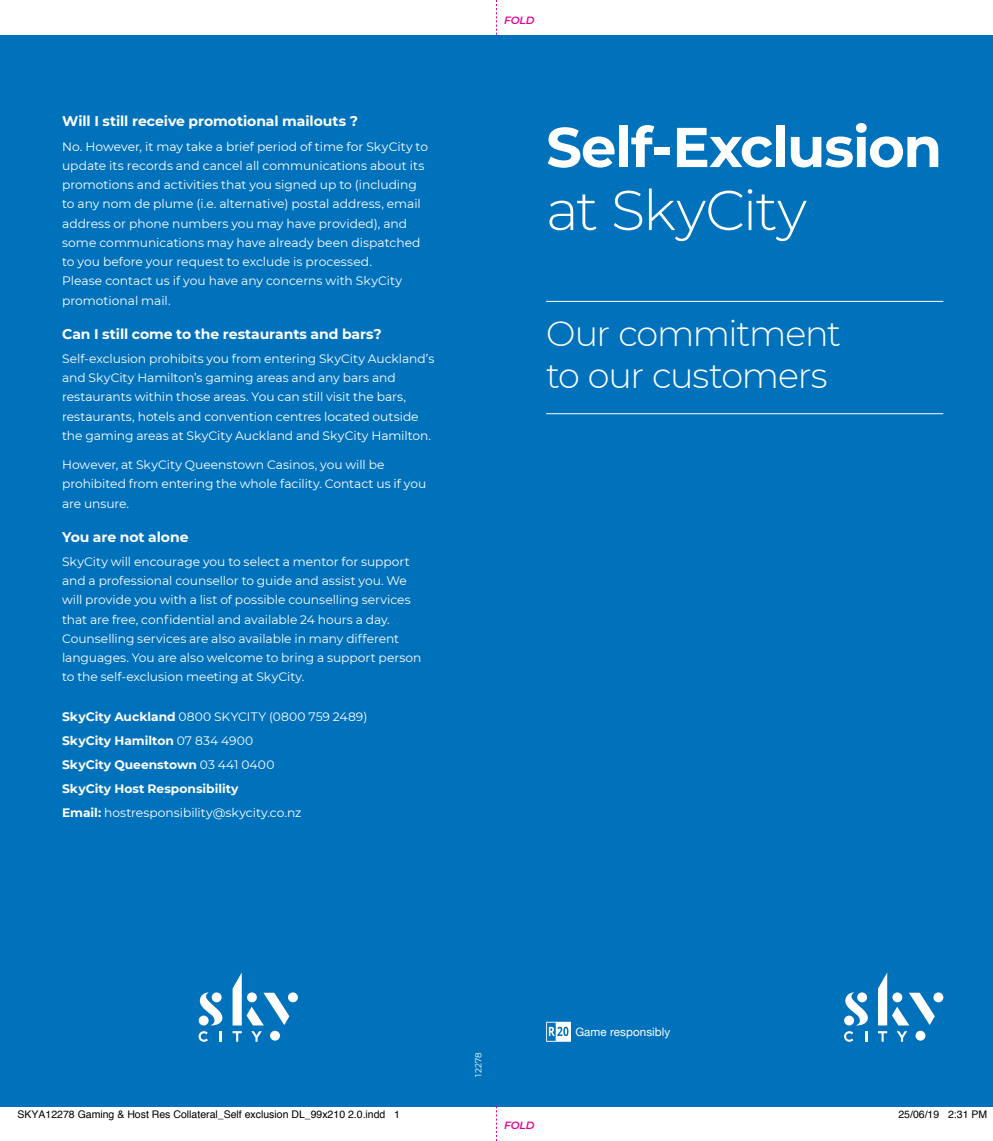
<style>
.page{position:relative;width:993px;height:1141px;background:#fff}
.page>*{position:absolute;margin:0;border:0;box-sizing:border-box;transform-origin:0 0}
.t1{font:700 56px "Montserrat";letter-spacing:-.025em;color:#fff}
.t2{font:300 56px "Montserrat";letter-spacing:-.035em;color:#fff}
.t3{font:300 35px/42px "Montserrat";letter-spacing:-.035em;color:#fff}
.t4{font:700 14px "Montserrat";letter-spacing:-.005em;color:#fff}
.t5{font:12.25px/19.2px "Montserrat";letter-spacing:-.005em;color:#fff}
.t6{font:700 12.25px/24.2px "Montserrat";letter-spacing:.005em;color:#fff}
.t7{font:11.55px "Helvetica Neue";letter-spacing:.005em;color:#fff}
.t8{font:10.5px "Helvetica";color:#000}
.t9{font:italic 600 10.5px "Montserrat";color:#ec008c}
.t10{font:8.75px "Montserrat";letter-spacing:.005em;color:#fff}
.s1{font-weight:400}
</style>
<div class="page">
<div style="left:0;top:35px;width:992px;height:1071px;background:#0072bc"></div>
<hr style="left:546px;top:301px;width:397px;height:1px;background:#fff">
<hr style="left:546px;top:413px;width:397px;height:1px;background:#fff">
<div style="left:915px;top:1031px;width:10px;height:10px;background:#fff;border-radius:50%"></div>
<div style="left:933px;top:992px;width:10px;height:10px;background:#fff;border-radius:50%"></div>
<svg style="left:844px;top:992px;width:24px;height:33px"></svg>
<svg style="left:878px;top:972px;width:56px;height:53px"></svg>
<svg style="left:878px;top:1031px;width:8px;height:11px"></svg>
<svg style="left:896px;top:1031px;width:10px;height:11px"></svg>
<svg style="left:844px;top:1031px;width:9px;height:11px"></svg>
<div style="left:270px;top:1031px;width:10px;height:10px;background:#fff;border-radius:50%"></div>
<div style="left:288px;top:992px;width:10px;height:10px;background:#fff;border-radius:50%"></div>
<svg style="left:200px;top:992px;width:23px;height:33px"></svg>
<svg style="left:232px;top:972px;width:57px;height:53px"></svg>
<svg style="left:219px;top:1031px;width:2px;height:11px"></svg>
<svg style="left:232px;top:1031px;width:10px;height:11px"></svg>
<svg style="left:251px;top:1031px;width:11px;height:11px"></svg>
<svg style="left:198px;top:1031px;width:10px;height:11px"></svg>
<svg style="left:546px;top:1022px;width:24px;height:20px"></svg>
<svg style="left:496px;top:0;width:1px;height:35px"></svg>
<svg style="left:496px;top:1106px;width:1px;height:35px"></svg>
<p class="t4" style="left:62px;top:111px;width:297px">Will I still receive promotional mailouts ?</p>
<p class="t5" style="left:62px;top:136px;width:367px">No. However, it may take a brief period of time for SkyCity to update its records and cancel all communications about its promotions and activities that you signed up to (including to any nom de plume (i.e. alternative) postal address, email address or phone numbers you may have provided), and some communications may have already been dispatched to you before your request to exclude is processed.<br>Please contact us if you have any concerns with SkyCity promotional mail.</p>
<p class="t4" style="left:62px;top:324px;width:321px">Can I still come to the restaurants and bars?</p>
<p class="t5" style="left:62px;top:349px;width:374px">Self-exclusion prohibits you from entering SkyCity Auckland’s and SkyCity Hamilton’s gaming areas and any bars and restaurants within those areas. You can still visit the bars, restaurants, hotels and convention centres located outside the gaming areas at SkyCity Auckland and SkyCity Hamilton.</p>
<p class="t5" style="left:62px;top:455px;width:365px">However, at SkyCity Queenstown Casinos, you will be prohibited from entering the whole facility. Contact us if you are unsure.</p>
<p class="t4" style="left:62px;top:527px;width:128px">You are not alone</p>
<p class="t5" style="left:62px;top:552px;width:361px">SkyCity will encourage you to select a mentor for support and a professional counsellor to guide and assist you. We will provide you with a list of possible counselling services that are free, confidential and available 24 hours a day.<br>Counselling services are also available in many different languages. You are also welcome to bring a support person to the self-exclusion meeting at SkyCity.</p>
<p class="t6" style="left:62px;top:703px;width:307px">SkyCity Auckland <span class="s1">0800 SKYCITY (0800 759 2489)<br></span>SkyCity Hamilton <span class="s1">07 834 4900<br></span>SkyCity Queenstown <span class="s1">03 441 0400<br></span>SkyCity Host Responsibility<br>Email: <span class="s1">hostresponsibility@skycity.co.nz</span></p>
<p class="t9" style="left:504px;top:13px;width:32px">FOLD</p>
<h1 class="t1" style="left:546px;top:107px;width:397px">Self-Exclusion</h1>
<h1 class="t2" style="left:546px;top:172px;width:262px">at SkyCity</h1>
<h2 class="t3" style="left:546px;top:312px;width:296px">Our commitment to our customers</h2>
<p class="t10" style="left:472px;top:1076px;width:26px;rotate:-90deg">12278</p>
<p class="t7" style="left:575px;top:1024px;width:96px">Game responsibly</p>
<p class="t8" style="left:18px;top:1106px;width:384px">SKYA12278 Gaming &amp; Host Res Collateral_Self exclusion DL_99x210 2.0.indd 1</p>
<p class="t8" style="left:898px;top:1106px;width:90px">25/06/19 2:31 PM</p>
<p class="t9" style="left:504px;top:1118px;width:32px">FOLD</p>
</div>
